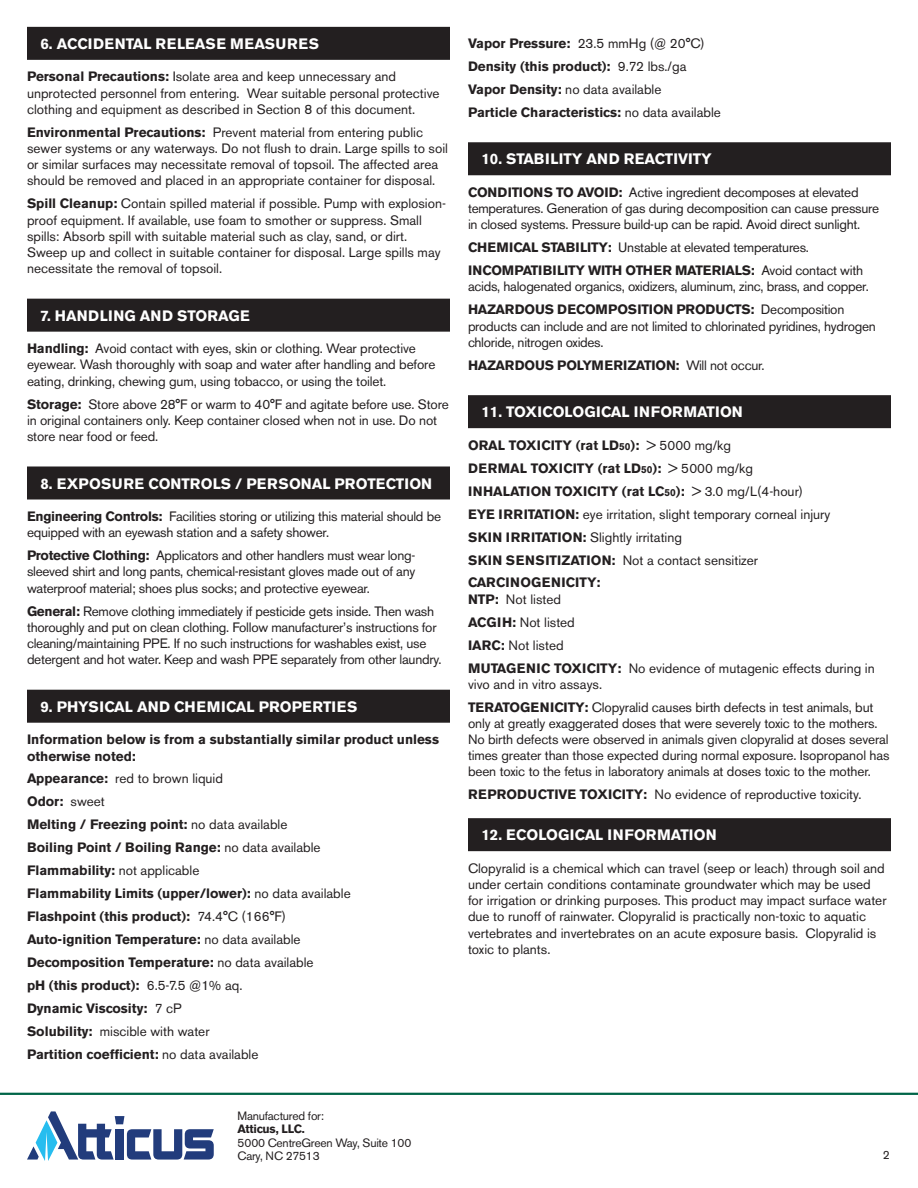
<style>
.page{position:relative;width:918px;height:1188px;background:#fff}
.page>*{position:absolute;margin:0;border:0;box-sizing:border-box;transform-origin:0 0}
.t1{font:700 15px "Akzidenz Grotesk BE";color:#fff}
.t2{font:13.5px/16.2px "Akzidenz Grotesk BE";letter-spacing:-.01em;color:#231f20}
.t3{font:700 13.5px/16.2px "Akzidenz Grotesk BE";color:#231f20}
.t4{font:700 13.5px "Akzidenz Grotesk BE";letter-spacing:-.02em;color:#231f20}
.t5{font:12px/13.5px "Akzidenz Grotesk BE";letter-spacing:-.02em;color:#231f20}
.t6{font:700 12px "Akzidenz Grotesk BE";letter-spacing:-.02em;color:#231f20}
.s1{font-weight:700}
.s2{font-weight:400}
.s3{font-size:10.2px}
</style>
<div class="page">
<hr style="left:0;top:1093px;width:918px;height:2px;background:#006548">
<svg style="left:27px;top:1111px;width:187px;height:50px"></svg>
<div style="left:27px;top:27px;width:423px;height:33px;background:#231f20"></div>
<div style="left:27px;top:299px;width:423px;height:33px;background:#231f20"></div>
<div style="left:27px;top:467px;width:423px;height:33px;background:#231f20"></div>
<div style="left:27px;top:690px;width:423px;height:33px;background:#231f20"></div>
<div style="left:468px;top:142px;width:423px;height:33px;background:#231f20"></div>
<div style="left:468px;top:395px;width:423px;height:33px;background:#231f20"></div>
<div style="left:468px;top:818px;width:423px;height:33px;background:#231f20"></div>
<p class="t1" style="left:40px;top:35px;width:280px">6. ACCIDENTAL RELEASE MEASURES</p>
<p class="t2" style="left:27px;top:69px;width:414px"><span class="s1">Personal Precautions:</span> Isolate area and keep unnecessary and unprotected personnel from entering. Wear suitable personal protective clothing and equipment as described in Section 8 of this document.</p>
<p class="t2" style="left:27px;top:124px;width:423px"><span class="s1">Environmental Precautions:</span> Prevent material from entering public sewer systems or any waterways. Do not flush to drain. Large spills to soil or similar surfaces may necessitate removal of topsoil. The affected area should be removed and placed in an appropriate container for disposal.</p>
<p class="t2" style="left:27px;top:196px;width:421px"><span class="s1">Spill Cleanup:</span> Contain spilled material if possible. Pump with explosion&shy;proof equipment. If available, use foam to smother or suppress. Small spills: Absorb spill with suitable material such as clay, sand, or dirt.<br>Sweep up and collect in suitable container for disposal. Large spills may necessitate the removal of topsoil.</p>
<p class="t1" style="left:40px;top:307px;width:211px">7. HANDLING AND STORAGE</p>
<p class="t2" style="left:27px;top:340px;width:410px"><span class="s1">Handling:</span> Avoid contact with eyes, skin or clothing. Wear protective eyewear. Wash thoroughly with soap and water after handling and before eating, drinking, chewing gum, using tobacco, or using the toilet.</p>
<p class="t2" style="left:27px;top:396px;width:423px"><span class="s1">Storage:</span> Store above 28°F or warm to 40°F and agitate before use. Store in original containers only. Keep container closed when not in use. Do not store near food or feed.</p>
<p class="t1" style="left:40px;top:475px;width:393px">8. EXPOSURE CONTROLS / PERSONAL PROTECTION</p>
<p class="t2" style="left:27px;top:508px;width:416px"><span class="s1">Engineering Controls:</span> Facilities storing or utilizing this material should be equipped with an eyewash station and a safety shower.</p>
<p class="t2" style="left:27px;top:547px;width:390px;text-align:justify"><span class="s1">Protective Clothing:</span> Applicators and other handlers must wear long&shy;sleeved shirt and long pants, chemical-resistant gloves made out of any waterproof material; shoes plus socks; and protective eyewear.</p>
<p class="t2" style="left:27px;top:603px;width:416px"><span class="s1">General:</span> Remove clothing immediately if pesticide gets inside. Then wash thoroughly and put on clean clothing. Follow manufacturer’s instructions for cleaning/maintaining PPE. If no such instructions for washables exist, use detergent and hot water. Keep and wash PPE separately from other laundry.</p>
<p class="t1" style="left:40px;top:698px;width:319px">9. PHYSICAL AND CHEMICAL PROPERTIES</p>
<p class="t3" style="left:27px;top:732px;width:414px">Information below is from a substantially similar product unless otherwise noted:</p>
<p class="t2" style="left:27px;top:771px;width:198px"><span class="s1">Appearance:</span> red to brown liquid</p>
<p class="t3" style="left:27px;top:794px;width:79px">Odor: <span class="s2">sweet</span></p>
<p class="t3" style="left:27px;top:817px;width:262px">Melting / Freezing point: <span class="s2">no data available</span></p>
<p class="t3" style="left:27px;top:840px;width:295px">Boiling Point / Boiling Range: <span class="s2">no data available</span></p>
<p class="t3" style="left:27px;top:863px;width:174px">Flammability: <span class="s2">not applicable</span></p>
<p class="t3" style="left:27px;top:886px;width:325px">Flammability Limits (upper/lower): <span class="s2">no data available</span></p>
<p class="t3" style="left:27px;top:908px;width:261px">Flashpoint (this product): <span class="s2">74.4°C (166°F)</span></p>
<p class="t3" style="left:27px;top:931px;width:275px">Auto-ignition Temperature: <span class="s2">no data available</span></p>
<p class="t3" style="left:27px;top:954px;width:288px">Decomposition Temperature: <span class="s2">no data available</span></p>
<p class="t3" style="left:27px;top:977px;width:217px">pH (this product): <span class="s2">6.5-7.5 @1% aq.</span></p>
<p class="t3" style="left:27px;top:1000px;width:156px">Dynamic Viscosity: <span class="s2">7 cP</span></p>
<p class="t2" style="left:27px;top:1023px;width:184px"><span class="s1">Solubility:</span> miscible with water</p>
<p class="t3" style="left:27px;top:1046px;width:233px">Partition coefficient: <span class="s2">no data available</span></p>
<p class="t2" style="left:468px;top:35px;width:238px"><span class="s1">Vapor Pressure:</span> 23.5 mmHg (@ 20°C)</p>
<p class="t3" style="left:468px;top:58px;width:220px">Density (this product): <span class="s2">9.72 lbs./ga</span></p>
<p class="t2" style="left:468px;top:81px;width:195px"><span class="s1">Vapor Density:</span> no data available</p>
<p class="t3" style="left:468px;top:104px;width:254px">Particle Characteristics: <span class="s2">no data available</span></p>
<p class="t1" style="left:482px;top:151px;width:232px">10. STABILITY AND REACTIVITY</p>
<p class="t2" style="left:468px;top:184px;width:413px"><span class="s1">CONDITIONS TO AVOID:</span> Active ingredient decomposes at elevated temperatures. Generation of gas during decomposition can cause pressure in closed systems. Pressure build-up can be rapid. Avoid direct sunlight.</p>
<p class="t2" style="left:468px;top:239px;width:343px"><span class="s1">CHEMICAL STABILITY:</span> Unstable at elevated temperatures.</p>
<p class="t2" style="left:468px;top:262px;width:402px"><span class="s1">INCOMPATIBILITY WITH OTHER MATERIALS:</span> Avoid contact with acids, halogenated organics, oxidizers, aluminum, zinc, brass, and copper.</p>
<p class="t2" style="left:468px;top:302px;width:409px"><span class="s1">HAZARDOUS DECOMPOSITION PRODUCTS:</span> Decomposition products can include and are not limited to chlorinated pyridines, hydrogen chloride, nitrogen oxides.</p>
<p class="t4" style="left:468px;top:357px;width:298px">HAZARDOUS POLYMERIZATION: <span class="s2">Will not occur.</span></p>
<p class="t1" style="left:482px;top:403px;width:263px">11. TOXICOLOGICAL INFORMATION</p>
<p class="t3" style="left:468px;top:437px;width:265px">ORAL TOXICITY (rat LD<span class="s3">50</span>): <span class="s2">&gt; 5000 mg/kg</span></p>
<p class="t3" style="left:468px;top:460px;width:286px">DERMAL TOXICITY (rat LD<span class="s3">50</span>): <span class="s2">&gt; 5000 mg/kg</span></p>
<p class="t3" style="left:468px;top:483px;width:337px">INHALATION TOXICITY (rat LC<span class="s3">50</span>): <span class="s2">&gt; 3.0 mg/L(4-hour)</span></p>
<p class="t2" style="left:468px;top:506px;width:364px"><span class="s1">EYE IRRITATION:</span> eye irritation, slight temporary corneal injury</p>
<p class="t2" style="left:468px;top:529px;width:216px"><span class="s1">SKIN IRRITATION:</span> Slightly irritating</p>
<p class="t2" style="left:468px;top:552px;width:292px"><span class="s1">SKIN SENSITIZATION:</span> Not a contact sensitizer</p>
<p class="t3" style="left:468px;top:575px;width:134px">CARCINOGENICITY:</p>
<p class="t2" style="left:468px;top:591px;width:95px"><span class="s1">NTP:</span> Not listed</p>
<p class="t2" style="left:468px;top:614px;width:108px"><span class="s1">ACGIH:</span> Not listed</p>
<p class="t2" style="left:468px;top:637px;width:97px"><span class="s1">IARC:</span> Not listed</p>
<p class="t2" style="left:468px;top:660px;width:408px"><span class="s1">MUTAGENIC TOXICITY:</span> No evidence of mutagenic effects during in vivo and in vitro assays.</p>
<p class="t2" style="left:468px;top:699px;width:423px"><span class="s1">TERATOGENICITY:</span> Clopyralid causes birth defects in test animals, but only at greatly exaggerated doses that were severely toxic to the mothers.<br>No birth defects were observed in animals given clopyralid at doses several times greater than those expected during normal exposure. Isopropanol has been toxic to the fetus in laboratory animals at doses toxic to the mother.</p>
<p class="t2" style="left:468px;top:787px;width:395px"><span class="s1">REPRODUCTIVE TOXICITY:</span> No evidence of reproductive toxicity.</p>
<p class="t1" style="left:482px;top:826px;width:237px">12. ECOLOGICAL INFORMATION</p>
<p class="t2" style="left:468px;top:860px;width:420px">Clopyralid is a chemical which can travel (seep or leach) through soil and under certain conditions contaminate groundwater which may be used for irrigation or drinking purposes. This product may impact surface water due to runoff of rainwater. Clopyralid is practically non-toxic to aquatic vertebrates and invertebrates on an acute exposure basis. Clopyralid is toxic to plants.</p>
<p class="t5" style="left:238px;top:1109px;width:88px">Manufactured for:</p>
<p class="t6" style="left:238px;top:1122px;width:69px">Atticus, LLC.</p>
<p class="t5" style="left:238px;top:1136px;width:175px">5000 CentreGreen Way, Suite 100<br>Cary, NC 27513</p>
<p class="t5" style="left:883px;top:1148px;width:8px">2</p>
</div>
